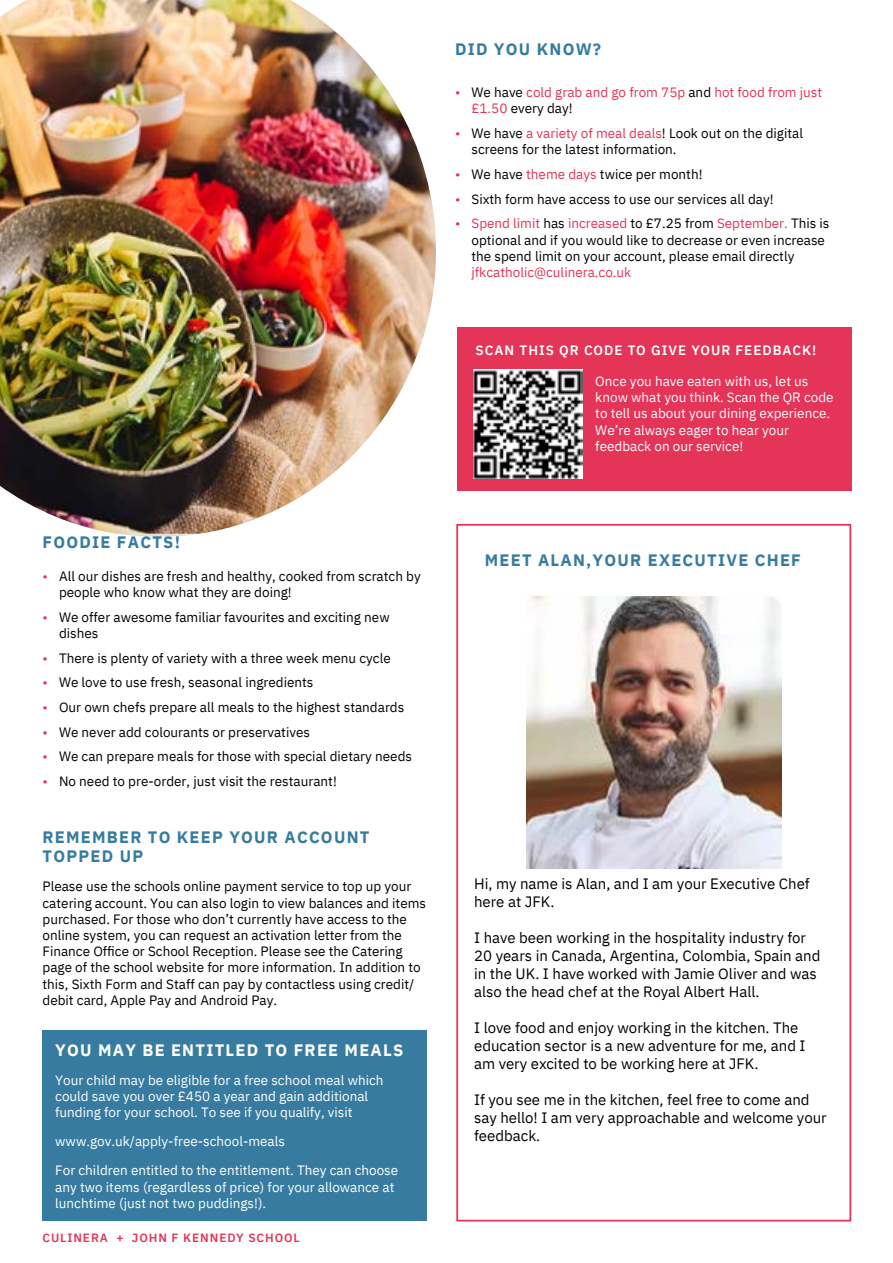
<style>
.page{position:relative;width:893px;height:1263px;background:#fff}
.page>*{position:absolute;margin:0;border:0;box-sizing:border-box;transform-origin:0 0}
.t1{font:700 16.5px/19.8px "IBM Plex Sans";letter-spacing:.075em;color:#377ca0}
.t2{font:700 16.5px "IBM Plex Sans";letter-spacing:.075em;color:#fff}
.t3{font:15px/18px "IBM Plex Sans";color:#000}
.t4{font:13.5px/16.2px "IBM Plex Sans";color:#000}
.t5{font:13.5px/16.2px "IBM Plex Sans";color:#fff}
.t6{font:13.5px/16.2px "IBM Plex Sans";color:#e43457}
.t7{font:600 13.5px "IBM Plex Sans";letter-spacing:.075em;color:#fff}
.t8{font:600 12px "IBM Plex Sans";letter-spacing:.075em;color:#e43457}
.s1{color:#000}
.s2{color:#e43457}
</style>
<div class="page">
<div style="left:456px;top:524px;width:395px;height:697px;border:2px solid #e43457"></div>
<img style="left:0;top:0;width:436px;height:534px">
<div style="left:457px;top:327px;width:394px;height:164px;background:#e43457"></div>
<div style="left:43px;top:1030px;width:384px;height:190px;background:#377ca0"></div>
<img style="left:474px;top:370px;width:108px;height:108px">
<img style="left:527px;top:596px;width:254px;height:272px">
<p class="t1" style="left:455px;top:38px;width:148px">DID YOU KNOW?</p>
<p class="t6" style="left:471px;top:83px;width:352px;text-indent:-16px">• <span class="s1">We have</span> cold grab and go from 75p <span class="s1">and</span> hot food from just £1.50 <span class="s1">every day!</span></p>
<p class="t4" style="left:471px;top:124px;width:333px;text-indent:-16px"><span class="s2">•</span> We have <span class="s2">a variety of meal deals</span>! Look out on the digital screens for the latest information.</p>
<p class="t4" style="left:455px;top:165px;width:249px"><span class="s2">•</span> We have <span class="s2">theme days</span> twice per month!</p>
<p class="t4" style="left:455px;top:190px;width:320px"><span class="s2">•</span> Sixth form have access to use our services all day!</p>
<p class="t4" style="left:471px;top:214px;width:360px;text-indent:-16px"><span class="s2">• Spend limit</span> has <span class="s2">increased</span> to £7.25 from <span class="s2">September.</span> This is optional and if you would like to decrease or even increase the spend limit on your account, please email directly</p>
<p class="t6" style="left:471px;top:263px;width:161px">jfkcatholic@culinera.co.uk</p>
<p class="t7" style="left:476px;top:339px;width:342px">SCAN THIS QR CODE TO GIVE YOUR FEEDBACK!</p>
<p class="t5" style="left:595px;top:372px;width:240px">Once you have eaten with us, let us know what you think. Scan the QR code to tell us about your dining experience.<br>We’re always eager to hear your feedback on our service!</p>
<p class="t1" style="left:43px;top:530px;width:139px">FOODIE FACTS!</p>
<p class="t4" style="left:59px;top:567px;width:363px;text-indent:-16px"><span class="s2">•</span> All our dishes are fresh and healthy, cooked from scratch by people who know what they are doing!</p>
<p class="t4" style="left:59px;top:608px;width:332px;text-indent:-16px"><span class="s2">•</span> We offer awesome familiar favourites and exciting new dishes</p>
<p class="t4" style="left:43px;top:649px;width:350px"><span class="s2">•</span> There is plenty of variety with a three week menu cycle</p>
<p class="t4" style="left:43px;top:673px;width:272px"><span class="s2">•</span> We love to use fresh, seasonal ingredients</p>
<p class="t4" style="left:43px;top:698px;width:363px"><span class="s2">•</span> Our own chefs prepare all meals to the highest standards</p>
<p class="t4" style="left:43px;top:723px;width:269px"><span class="s2">•</span> We never add colourants or preservatives</p>
<p class="t4" style="left:43px;top:747px;width:371px"><span class="s2">•</span> We can prepare meals for those with special dietary needs</p>
<p class="t4" style="left:43px;top:772px;width:296px"><span class="s2">•</span> No need to pre-order, just visit the restaurant!</p>
<p class="t1" style="left:43px;top:825px;width:328px">REMEMBER TO KEEP YOUR ACCOUNT<br>TOPPED UP</p>
<p class="t4" style="left:43px;top:877px;width:385px">Please use the schools online payment service to top up your catering account. You can also login to view balances and items purchased. For those who don’t currently have access to the online system, you can request an activation letter from the Finance Office or School Reception. Please see the Catering page of the school website for more information. In addition to this, Sixth Form and Staff can pay by contactless using credit/ debit card, Apple Pay and Android Pay.</p>
<p class="t2" style="left:55px;top:1037px;width:350px">YOU MAY BE ENTITLED TO FREE MEALS</p>
<p class="t5" style="left:55px;top:1071px;width:330px">Your child may be eligible for a free school meal which could save you over £450 a year and gain additional funding for your school. To see if you qualify, visit</p>
<p class="t5" style="left:55px;top:1126px;width:344px;line-height:29px">www.gov.uk/apply-free-school-meals<br>For children entitled to the entitlement. They can choose</p>
<p class="t5" style="left:55px;top:1177px;width:341px">any two items (regardless of price) for your allowance at lunchtime (just not two puddings!).</p>
<p class="t8" style="left:43px;top:1228px;width:259px">CULINERA + JOHN F KENNEDY SCHOOL</p>
<p class="t1" style="left:485px;top:549px;width:318px">MEET ALAN,YOUR EXECUTIVE CHEF</p>
<p class="t3" style="left:474px;top:873px;width:337px">Hi, my name is Alan, and I am your Executive Chef here at JFK.</p>
<p class="t3" style="left:474px;top:927px;width:348px">I have been working in the hospitality industry for 20 years in Canada, Argentina, Colombia, Spain and in the UK. I have worked with Jamie Oliver and was also the head chef at the Royal Albert Hall.</p>
<p class="t3" style="left:474px;top:1017px;width:333px">I love food and enjoy working in the kitchen. The education sector is a new adventure for me, and I am very excited to be working here at JFK.</p>
<p class="t3" style="left:474px;top:1089px;width:354px">If you see me in the kitchen, feel free to come and say hello! I am very approachable and welcome your feedback.</p>
</div>
